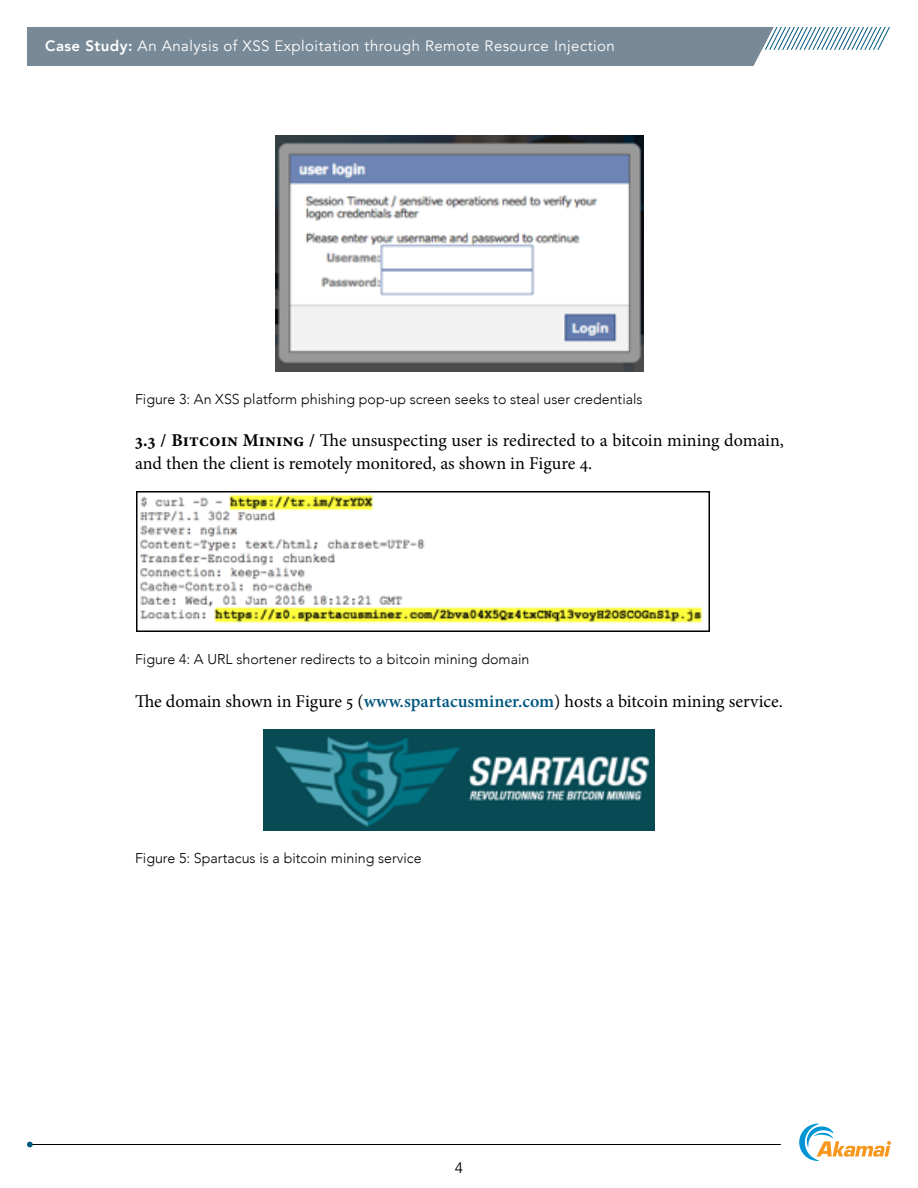
<style>
.page{position:relative;width:918px;height:1188px;background:#fff}
.page>*{position:absolute;margin:0;border:0;box-sizing:border-box;transform-origin:0 0}
.t1{font:18px/22.5px "Minion Pro";color:#000}
.t2{font:15px "Avenir";letter-spacing:.03em;color:#fff}
.t3{font:15px "Avenir";color:#000}
.t4{font:300 14.25px "Avenir";color:#000}
.s1{font-weight:800}
.s2{font-weight:700}
.s3{font-weight:600;color:#00577e}
</style>
<div class="page">
<svg style="left:27px;top:27px;width:863px;height:39px;background:#8697a4"></svg>
<hr style="left:28px;top:1144px;width:753px;height:1px;background:#000">
<svg style="left:27px;top:1142px;width:6px;height:5px"></svg>
<svg style="left:799px;top:1124px;width:92px;height:37px"></svg>
<img style="left:276px;top:135px;width:367px;height:237px">
<img style="left:136px;top:492px;width:573px;height:139px">
<img style="left:263px;top:730px;width:392px;height:100px">
<p class="t2" style="left:45px;top:37px;width:571px"><span class="s1">Case Study:</span> An Analysis of XSS Exploitation through Remote Resource Injection</p>
<p class="t4" style="left:135px;top:391px;width:509px">Figure 3: An XSS platform phishing pop-up screen seeks to steal user credentials</p>
<p class="t1" style="left:135px;top:429px;width:650px"><span class="s2">3.3 / Bitcoin Mining /</span> The unsuspecting user is redirected to a bitcoin mining domain, and then the client is remotely monitored, as shown in Figure 4.</p>
<p class="t4" style="left:135px;top:650px;width:396px">Figure 4: A URL shortener redirects to a bitcoin mining domain</p>
<p class="t1" style="left:135px;top:690px;width:649px">The domain shown in Figure 5 (<span class="s3">www.spartacusminer.com</span>) hosts a bitcoin mining service.</p>
<p class="t4" style="left:135px;top:849px;width:288px">Figure 5: Spartacus is a bitcoin mining service</p>
<p class="t3" style="left:455px;top:1159px;width:10px">4</p>
</div>
